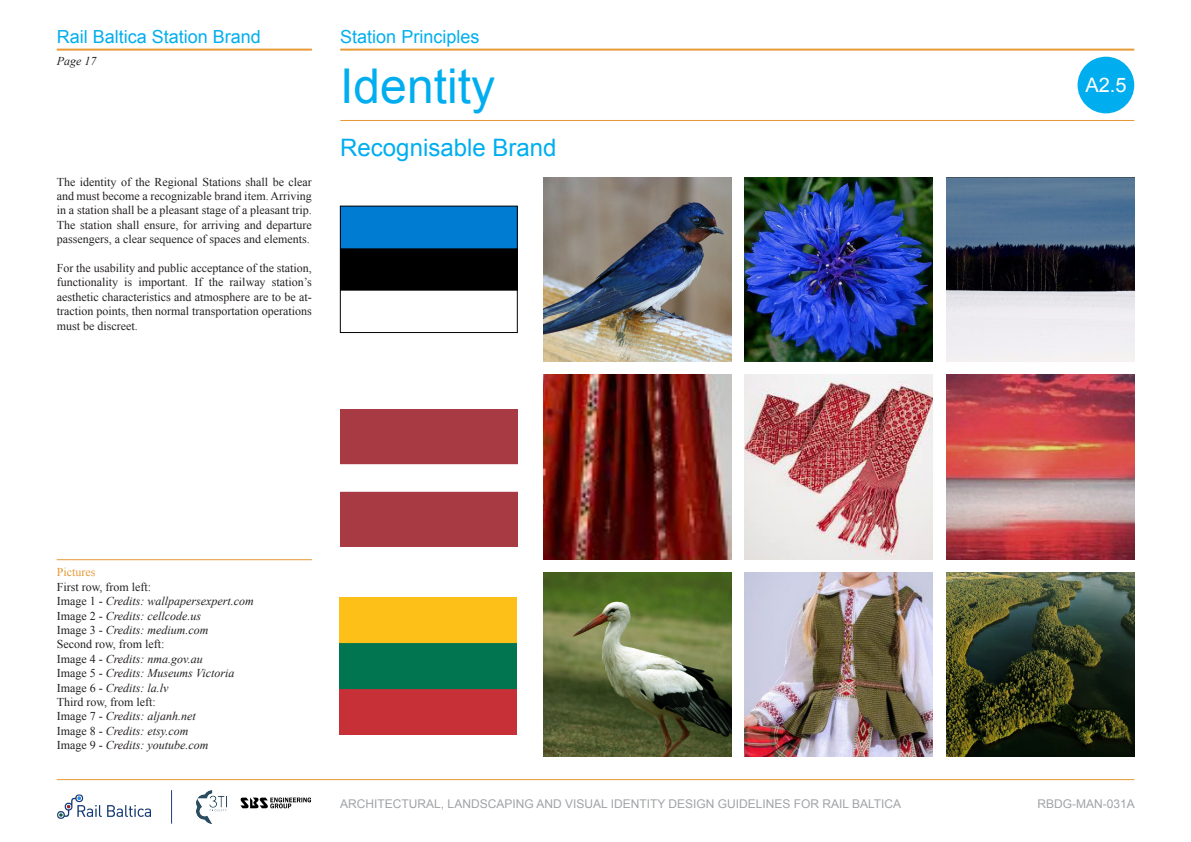
<style>
.page{position:relative;width:1191px;height:842px;background:#fff}
.page>*{position:absolute;margin:0;border:0;box-sizing:border-box;transform-origin:0 0}
.t1{font:48px "Arial";color:#00aeef}
.t2{font:24px "Arial";color:#00aeef}
.t3{font:20px "Arial";color:#fff}
.t4{font:18px "Arial";color:#00aeef}
.t5{font:12px/14.4px "Times New Roman";color:#231f20;text-align:justify}
.t6{font:italic 12px "Times New Roman";color:#231f20}
.t7{font:12px "Arial";color:#a1a3a6}
.t8{font:12px "Times New Roman";color:#e79936}
.s1{font-style:normal}
</style>
<div class="page">
<img style="left:340px;top:410px;width:177px;height:137px">
<img style="left:543px;top:177px;width:188px;height:184px">
<img style="left:543px;top:375px;width:188px;height:184px">
<img style="left:744px;top:375px;width:189px;height:184px">
<img style="left:946px;top:375px;width:188px;height:184px">
<img style="left:744px;top:177px;width:189px;height:184px">
<img style="left:946px;top:177px;width:188px;height:184px">
<img style="left:342px;top:208px;width:173px;height:83px">
<div style="left:340px;top:206px;width:177px;height:127px;border:1px solid #000"></div>
<img style="left:339px;top:598px;width:177px;height:137px">
<img style="left:543px;top:573px;width:188px;height:184px">
<img style="left:744px;top:573px;width:189px;height:184px">
<img style="left:946px;top:573px;width:188px;height:183px">
<div style="left:1077px;top:57px;width:57px;height:56px;background:#00aeef;border-radius:50%"></div>
<hr style="left:57px;top:49px;width:255px;height:2px;background:#e79936">
<hr style="left:340px;top:49px;width:794px;height:2px;background:#e79936">
<hr style="left:340px;top:120px;width:794px;height:1px;background:#e79936">
<hr style="left:57px;top:779px;width:1077px;height:1px;background:#e79936">
<img style="left:57px;top:794px;width:94px;height:25px">
<img style="left:196px;top:790px;width:31px;height:34px">
<img style="left:240px;top:798px;width:71px;height:11px">
<hr style="left:171px;top:790px;width:1px;height:34px;background:#233e81">
<hr style="left:57px;top:559px;width:255px;height:1px;background:#e79936">
<h3 class="t4" style="left:57px;top:24px;width:206px">Rail Baltica Station Brand</h3>
<p class="t6" style="left:57px;top:53px;width:41px">Page 17</p>
<p class="t5" style="left:57px;top:174px;width:257px">The identity of the Regional Stations shall be clear and must become a recognizable brand item. Arriving in a station shall be a pleasant stage of a pleasant trip.<br>The station shall ensure, for arriving and departure passengers, a clear sequence of spaces and elements.</p>
<p class="t5" style="left:57px;top:260px;width:257px">For the usability and public acceptance of the station, functionality is important. If the railway station’s aesthetic characteristics and atmosphere are to be at&shy;traction points, then normal transportation operations must be discreet.</p>
<p class="t4" style="left:340px;top:24px;width:141px">Station Principles</p>
<p class="t1" style="left:340px;top:54px;width:156px">Identity</p>
<p class="t2" style="left:340px;top:132px;width:218px">Recognisable Brand</p>
<h3 class="t3" style="left:1085px;top:72px;width:43px">A2.5</h3>
<p class="t8" style="left:57px;top:564px;width:40px">Pictures</p>
<p class="t5" style="left:57px;top:579px;width:96px">First row, from left:</p>
<p class="t6" style="left:57px;top:593px;width:199px"><span class="s1">Image 1 -</span> Credits: wallpapersexpert.com</p>
<p class="t6" style="left:57px;top:607px;width:146px"><span class="s1">Image 2 -</span> Credits: cellcode.us</p>
<p class="t6" style="left:57px;top:622px;width:153px"><span class="s1">Image 3 -</span> Credits: medium.com</p>
<p class="t5" style="left:57px;top:637px;width:109px">Second row, from left:</p>
<p class="t6" style="left:57px;top:651px;width:147px"><span class="s1">Image 4 -</span> Credits: nma.gov.au</p>
<p class="t6" style="left:57px;top:665px;width:179px"><span class="s1">Image 5 -</span> Credits: Museums Victoria</p>
<p class="t6" style="left:57px;top:679px;width:113px"><span class="s1">Image 6 -</span> Credits: la.lv</p>
<p class="t5" style="left:57px;top:695px;width:101px">Third row, from left:</p>
<p class="t6" style="left:57px;top:708px;width:141px"><span class="s1">Image 7 -</span> Credits: aljanh.net</p>
<p class="t6" style="left:57px;top:723px;width:133px"><span class="s1">Image 8 -</span> Credits: etsy.com</p>
<p class="t6" style="left:57px;top:737px;width:153px"><span class="s1">Image 9 -</span> Credits: youtube.com</p>
<p class="t7" style="left:340px;top:796px;width:562px">ARCHITECTURAL, LANDSCAPING AND VISUAL IDENTITY DESIGN GUIDELINES FOR RAIL BALTICA</p>
<p class="t7" style="left:1037px;top:796px;width:99px">RBDG-MAN-031A</p>
</div>
